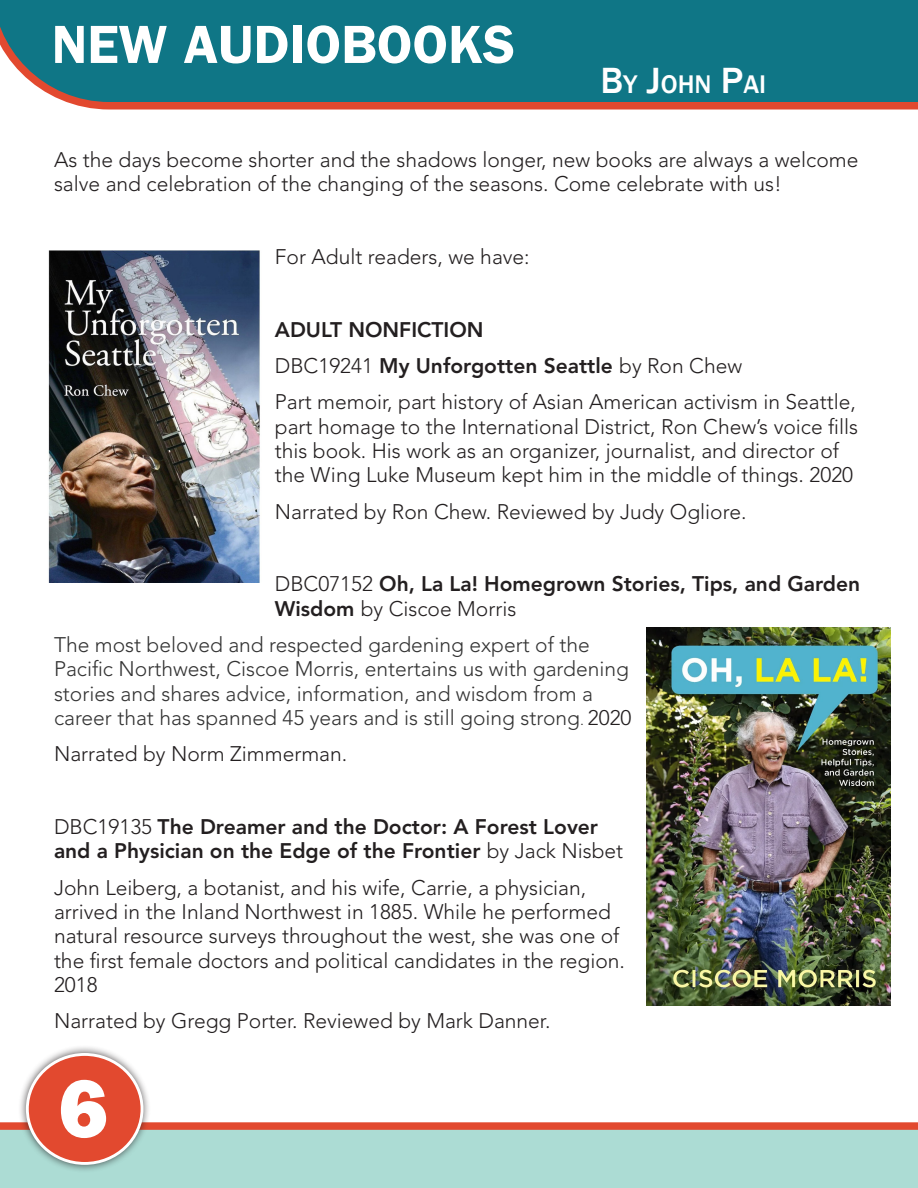
<style>
.page{position:relative;width:918px;height:1188px;background:#fff}
.page>*{position:absolute;margin:0;border:0;box-sizing:border-box;transform-origin:0 0}
.t1{font:82.5px "ITC Franklin Gothic Std Hvy";color:#fff}
.t2{font:600 54px "ITC Franklin Gothic Std";color:#fff}
.t3{font:500 26.25px "Franklin Gothic";color:#fff}
.t4{font:300 21px/24.3px "Avenir LT Std";color:#231f20}
.t5{font:800 21px/24.3px "Avenir LT Std";color:#231f20}
.t6{font:300 21px/24.3px "Avenir LT Std";color:#333}
.s1{font-size:37.5px}
.s2{font-weight:300}
.s3{font-size:15px}
.s4{color:#231f20}
</style>
<div class="page">
<svg style="left:0;top:1122px;width:918px;height:66px;background:#b2ccc2"></svg>
<div style="left:18px;top:1045px;width:134px;height:128px;background:#231f20;opacity:.75"></div>
<div style="left:27px;top:1054px;width:115px;height:109px;background:#e2492f;border-radius:50%"></div>
<div style="left:26px;top:1053px;width:117px;height:112px;border:3px solid #fff;border-radius:50%"></div>
<svg style="left:0;top:0;width:918px;height:110px;background:#237682"></svg>
<img style="left:48px;top:250px;width:212px;height:332px">
<img style="left:646px;top:627px;width:245px;height:378px">
<p class="t2" style="left:52px;top:13px;width:465px">NEW AUDIOBOOKS</p>
<p class="t3" style="left:600px;top:68px;width:167px"><span class="s1">B</span>Y <span class="s1">J</span>OHN <span class="s1">P</span>AI</p>
<p class="t4" style="left:54px;top:148px;width:806px">As the days become shorter and the shadows longer, new books are always a welcome salve and celebration of the changing of the seasons. Come celebrate with us!</p>
<p class="t4" style="left:275px;top:245px;width:256px">For Adult readers, we have:</p>
<p class="t5" style="left:275px;top:317px;width:210px">ADULT NONFICTION</p>
<p class="t5" style="left:275px;top:354px;width:469px"><span class="s2">DBC19241</span> My Unforgotten Seattle <span class="s2">by Ron Chew</span></p>
<p class="t4" style="left:275px;top:390px;width:585px">Part memoir, part history of Asian American activism in Seattle, part homage to the International District, Ron Chew’s voice fills this book. His work as an organizer, journalist, and director of the Wing Luke Museum kept him in the middle of things. 2020</p>
<p class="t4" style="left:275px;top:499px;width:473px">Narrated by Ron Chew. Reviewed by Judy Ogliore.</p>
<p class="t5" style="left:275px;top:572px;width:587px"><span class="s2">DBC07152</span> Oh, La La! Homegrown Stories, Tips, and Garden<br>Wisdom <span class="s2">by Ciscoe Morris</span></p>
<p class="t6" style="left:54px;top:633px;width:579px">The most beloved and respected gardening expert of the Pacific Northwest, Ciscoe Morris, entertains us with gardening stories and shares advice, information, and wisdom from a career that has spanned 45 years and is still going strong<span class="s3">.</span> <span class="s4">2020</span></p>
<p class="t4" style="left:54px;top:742px;width:295px">Narrated by Norm Zimmerman.</p>
<p class="t5" style="left:54px;top:815px;width:571px"><span class="s2">DBC19135</span> The Dreamer and the Doctor: A Forest Lover and a Physician on the Edge of the Frontier <span class="s2">by Jack Nisbet</span></p>
<p class="t4" style="left:54px;top:875px;width:573px">John Leiberg, a botanist, and his wife, Carrie, a physician, arrived in the Inland Northwest in 1885. While he performed natural resource surveys throughout the west, she was one of the first female doctors and political candidates in the region.<br>2018</p>
<p class="t4" style="left:54px;top:1009px;width:498px">Narrated by Gregg Porter. Reviewed by Mark Danner.</p>
<h1 class="t1" style="left:59px;top:1060px;width:51px">6</h1>
</div>
